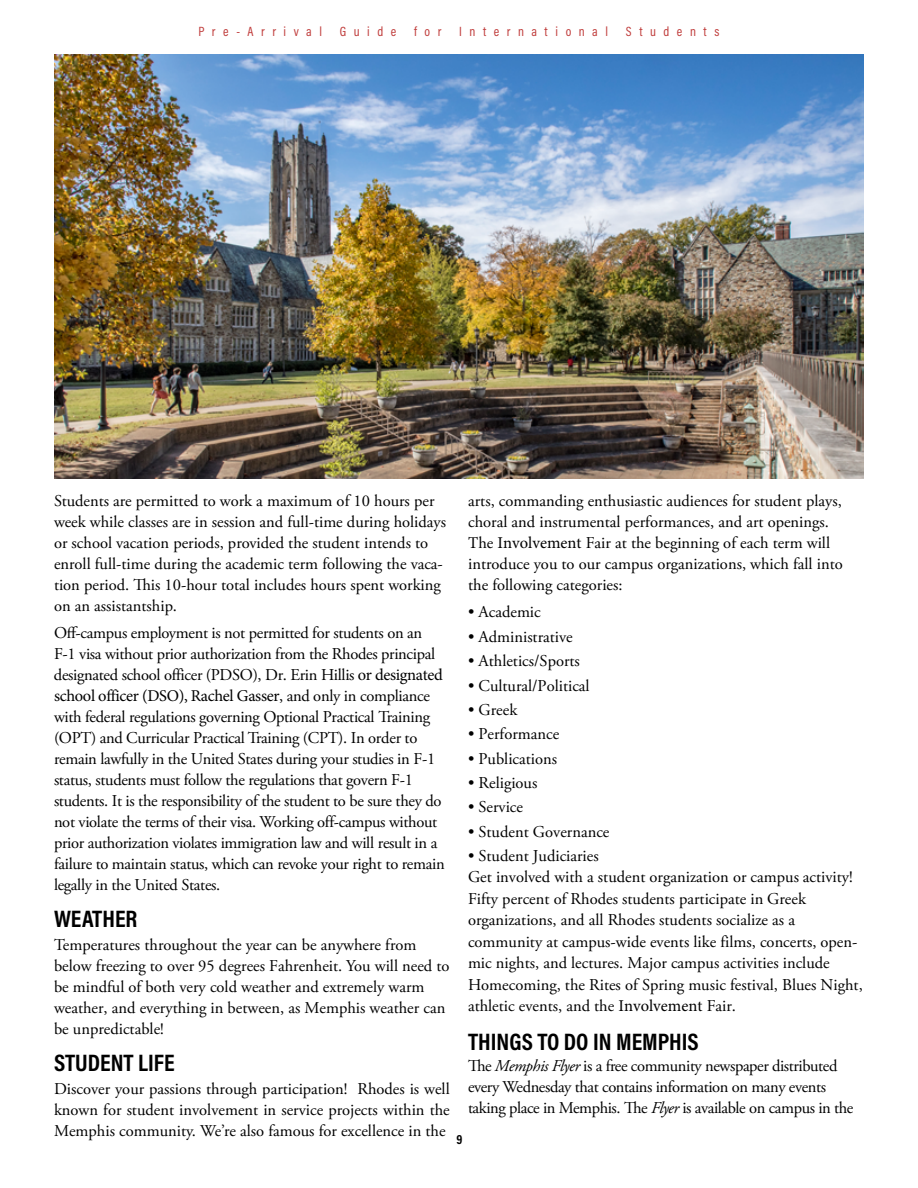
<style>
.page{position:relative;width:918px;height:1188px;background:#fff}
.page>*{position:absolute;margin:0;border:0;box-sizing:border-box;transform-origin:0 0}
.t1{font:700 24px "Acumin Pro Cond";color:#000}
.t2{font:16.5px/21px "Adobe Garamond Pro";color:#000}
.t3{font:16.5px/21px "Adobe Garamond Pro";letter-spacing:-.02em;color:#000}
.t4{font:16.5px/21px "Adobe Garamond Pro";letter-spacing:-.025em;color:#000}
.t5{font:16.5px "Minion Pro";letter-spacing:-.02em;color:#000}
.t6{font:13.5px "Acumin Pro Cond";letter-spacing:.56em;color:#c03d3c}
.t7{font:700 13.5px "Acumin Pro Cond";color:#000}
.s1{font-family:"Minion Pro"}
.s2{font-style:italic}
.s3{font-family:"Adobe Garamond Pro"}
</style>
<div class="page">
<img style="left:54px;top:54px;width:810px;height:424px">
<p class="t6" style="left:198px;top:22px;width:125px">Pre-Arrival</p>
<p class="t6" style="left:340px;top:22px;width:58px">Guide</p>
<p class="t6" style="left:414px;top:22px;width:29px">for</p>
<p class="t6" style="left:459px;top:22px;width:150px">International</p>
<p class="t6" style="left:626px;top:22px;width:95px">Students</p>
<p class="t2" style="left:468px;top:490px;width:376px">arts, commanding enthusiastic audiences for student plays, choral and instrumental performances, and art openings.<br><span class="s1">T</span>he <span class="s1">Involvement</span> Fair at the beginning of each term will introduce you to our campus organizations, which fall into the following categories:</p>
<p class="t2" style="left:468px;top:602px;width:74px">• Academic</p>
<p class="t2" style="left:468px;top:627px;width:106px">• Administrative</p>
<p class="t2" style="left:468px;top:651px;width:113px">• Athletics/Sports</p>
<p class="t2" style="left:468px;top:675px;width:123px">• Cultural/Political</p>
<p class="t2" style="left:468px;top:700px;width:51px">• Greek</p>
<p class="t2" style="left:468px;top:724px;width:93px">• Performance</p>
<p class="t2" style="left:468px;top:748px;width:91px">• Publications</p>
<p class="t2" style="left:468px;top:773px;width:71px">• Religious</p>
<p class="t2" style="left:468px;top:797px;width:57px">• Service</p>
<p class="t2" style="left:468px;top:821px;width:143px">• Student Governance</p>
<p class="t2" style="left:468px;top:846px;width:396px;line-height:21.5px">• Student Judiciaries<br>Get involved with a student organization or campus activity!<br>Fifty percent of Rhodes students participate in Greek organizations, and all Rhodes students socialize as a community at campus-wide events like films, concerts, open&shy;mic nights, and lectures. Major campus activities include Homecoming, the Rites of Spring music festival, Blues Night, athletic events, and the <span class="s1">Involvement</span> Fair.</p>
<h1 class="t1" style="left:468px;top:1026px;width:232px">THINGS TO DO IN MEMPHIS</h1>
<p class="t4" style="left:468px;top:1056px;width:387px">The <span class="s2">Memphis Flyer</span> is a free community newspaper distributed every Wednesday that contains information on many events taking place in Memphis. The <span class="s2">Flyer</span> is available on campus in the</p>
<p class="t2" style="left:54px;top:491px;width:394px">Students are permitted to work a maximum of 10 hours per week while classes are in session and full-time during holidays or school vacation periods, provided the student intends to enroll full-time during the academic term following the vaca&shy;tion period. This 10-hour total includes hours spent working on an assistantship.</p>
<p class="t3" style="left:54px;top:623px;width:390px">Off-campus employment is not permitted for students on an<br>F-1 visa without prior authorization from the Rhodes principal designated school officer (PDSO), Dr. Erin Hillis <span class="s1">or designated</span></p>
<p class="t5" style="left:54px;top:685px;width:377px">school officer (DSO), Rachel Gasser<span class="s3">, and only in compliance</span></p>
<p class="t3" style="left:54px;top:707px;width:392px">with federal regulations governing Optional Practical Training (OPT) and Curricular Practical Training (CPT). In order to remain lawfully in the United States during your studies in F-1 status, students must follow the regulations that govern F-1 students. It is the responsibility of the student to be sure they do not violate the terms of their visa. Working off-campus without prior authorization violates immigration law and will result in a failure to maintain status, which can revoke your right to remain legally in the United States.</p>
<h1 class="t1" style="left:54px;top:903px;width:85px">WEATHER</h1>
<p class="t2" style="left:54px;top:935px;width:397px">Temperatures throughout the year can be anywhere from below freezing to over 95 degrees Fahrenheit. You will need to be mindful of both very cold weather and extremely warm weather, and everything in between, as Memphis weather can be unpredictable!</p>
<h1 class="t1" style="left:54px;top:1047px;width:122px">STUDENT LIFE</h1>
<p class="t2" style="left:54px;top:1079px;width:397px;text-align:justify">Discover your passions through participation! Rhodes is well known for student involvement in service projects within the Memphis community. We’re also famous for excellence in the</p>
<p class="t7" style="left:457px;top:1130px;width:8px">9</p>
</div>
